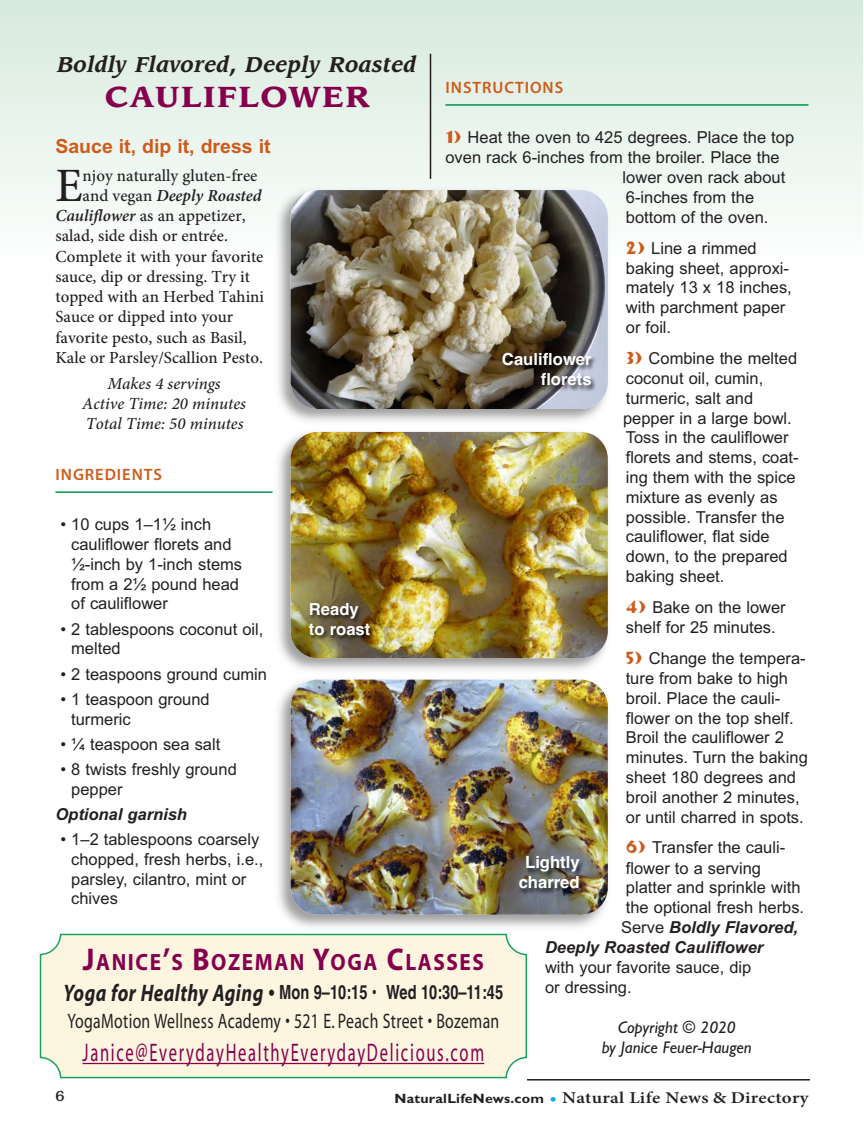
<style>
.page{position:relative;width:864px;height:1134px;background:#fff}
.page>*{position:absolute;margin:0;border:0;box-sizing:border-box;transform-origin:0 0}
.t1{font:500 47.85px "Minion Pro";color:#231f20}
.t2{font:700 28.5px "Leawood";letter-spacing:.07em;color:#85004d;scale:1.05 1}
.t3{font:25.5px "Myriad";letter-spacing:.105em;color:#85004d;scale:.65 1}
.t4{font:700 23.7px "Myriad";letter-spacing:.075em;color:#85004d;scale:.9 1}
.t5{font:21px "Myriad";letter-spacing:.02em;color:#231f20;scale:.75 1}
.t6{font:italic 700 21px "Leawood";letter-spacing:.02em;color:#231f20;scale:.95 1}
.t7{font:700 19.5px "Helvetica";color:#231f20;scale:.75 1}
.t8{font:700 19.5px "Arial";color:#ce5b19}
.t9{font:500 16.8px "Minion Pro";color:#231f20}
.t10{font:italic 500 16.8px/20.2px "Minion Pro";color:#231f20;text-align:center}
.t11{font:italic 16.8px/20.9px "Gill Sans";color:#231f20;text-align:center}
.t12{font:italic 600 16.8px "Minion Pro";color:#231f20}
.t13{font:700 16.65px/20px "Helvetica";color:#fff}
.t14{font:16.5px/19.8px "Arial";color:#231f20}
.t15{font:italic 700 16.5px "Arial";color:#231f20}
.t16{font:600 16.5px "Minion Pro";letter-spacing:.015em;color:#231f20;scale:1.15 1}
.t17{font:600 16.5px "Myriad Pro";letter-spacing:.06em;color:#ce5b19}
.t18{font:500 15px "Bookman";color:#231f20}
.s1{font-family:"Heartwood Display S Si";color:#ce5b19}
.s2{font-weight:400;font-style:normal}
.s3{font-weight:500;font-style:normal}
.s4{font-weight:600;font-style:italic}
.s5{font-size:31.5px}
.s6{font-family:"Myriad";font-style:italic;font-size:24px}
.s7{font-family:"Gill Sans";font-weight:700;font-size:13.5px}
.s8{color:#00aeef}
</style>
<div class="page">
<div style="left:0;top:0;width:864px;height:262px;background:linear-gradient(to bottom,#d7eadc,#fdfefe)"></div>
<hr style="left:55px;top:491px;width:218px;height:2px;background:#009348">
<hr style="left:445px;top:104px;width:363px;height:2px;background:#009348">
<img style="left:271px;top:431px;width:337px;height:239px">
<img style="left:291px;top:432px;width:317px;height:226px;border-radius:27px">
<img style="left:271px;top:183px;width:344px;height:238px">
<img style="left:291px;top:190px;width:317px;height:219px;border-radius:27px">
<img style="left:271px;top:679px;width:337px;height:255px">
<img style="left:291px;top:680px;width:317px;height:235px;border-radius:27px">
<hr style="left:527px;top:1079px;width:283px;height:2px;background:#231f20">
<div style="left:40px;top:934px;width:487px;height:144px;background:#fef5e1"></div>
<hr style="left:83px;top:1063px;width:401px;height:1px;background:#85004d">
<hr style="left:430px;top:54px;width:1px;height:125px;background:#231f20">
<img style="left:863px;top:0;width:1px;height:248px">
<img style="left:295px;top:594px;width:198px;height:115px">
<img style="left:488px;top:847px;width:117px;height:67px">
<img style="left:473px;top:344px;width:142px;height:74px">
<p class="t6" style="left:57px;top:55px;width:380px">Boldly Flavored, Deeply Roasted</p>
<h2 class="t2" style="left:105px;top:85px;width:253px">CAULIFLOWER</h2>
<p class="t8" style="left:55px;top:135px;width:217px">Sauce it, dip it, dress it</p>
<h1 class="t1" style="left:55px;top:167px;width:29px">E</h1>
<p class="t9" style="left:83px;top:169px;width:176px">njoy naturally gluten-free</p>
<p class="t17" style="left:446px;top:78px;width:119px">INSTRUCTIONS</p>
<p class="t14" style="left:445px;top:129px;width:350px"><span class="s1">1)</span> Heat the oven to 425 degrees. Place the top</p>
<p class="t14" style="left:445px;top:149px;width:336px">oven rack 6-inches from the broiler. Place the</p>
<p class="t14" style="left:623px;top:169px;width:164px">lower oven rack about</p>
<p class="t14" style="left:626px;top:189px;width:130px">6-inches from the</p>
<p class="t14" style="left:626px;top:209px;width:144px">bottom of the oven.</p>
<p class="t14" style="left:626px;top:239px;width:167px"><span class="s1">2)</span> Line a rimmed baking sheet, approxi&shy;mately 13 x 18 inches, with parchment paper or foil.</p>
<p class="t14" style="left:623px;top:350px;width:177px"><span class="s1">3)</span> Combine the melted coconut oil, cumin, turmeric, salt and pepper in a large bowl.<br>Toss in the cauliflower florets and stems, coat&shy;ing them with the spice mixture as evenly as possible. Transfer the cauliflower, flat side down, to the prepared baking sheet.</p>
<p class="t14" style="left:626px;top:599px;width:161px"><span class="s1">4)</span> Bake on the lower shelf for 25 minutes.</p>
<p class="t14" style="left:626px;top:650px;width:184px"><span class="s1">5)</span> Change the tempera&shy;ture from bake to high broil. Place the cauli&shy;flower on the top shelf.<br>Broil the cauliflower 2 minutes. Turn the baking sheet 180 degrees and broil another 2 minutes, or until charred in spots.</p>
<p class="t14" style="left:626px;top:839px;width:161px"><span class="s1">6)</span> Transfer the cauli-</p>
<p class="t14" style="left:626px;top:859px;width:137px">flower to a serving</p>
<p class="t14" style="left:626px;top:879px;width:176px">platter and sprinkle with</p>
<p class="t14" style="left:626px;top:899px;width:180px">the optional fresh herbs.</p>
<p class="t15" style="left:621px;top:921px;width:178px"><span class="s2">Serve</span> Boldly Flavored,</p>
<p class="t15" style="left:545px;top:941px;width:220px">Deeply Roasted Cauliflower</p>
<p class="t14" style="left:545px;top:958px;width:208px">with your favorite sauce, dip or dressing.</p>
<p class="t11" style="left:602px;top:1018px;width:152px">Copyright © 2020<br>by Janice Feuer-Haugen</p>
<p class="t12" style="left:83px;top:189px;width:181px"><span class="s3">and vegan</span> Deeply Roasted</p>
<p class="t9" style="left:55px;top:209px;width:192px"><span class="s4">Cauliflower</span> as an appetizer,</p>
<p class="t9" style="left:55px;top:230px;width:174px">salad, side dish or entrée.</p>
<p class="t9" style="left:55px;top:250px;width:210px">Complete it with your favorite</p>
<p class="t9" style="left:55px;top:270px;width:196px">sauce, dip or dressing. Try it</p>
<p class="t9" style="left:55px;top:290px;width:210px">topped with an Herbed Tahini</p>
<p class="t9" style="left:55px;top:311px;width:179px">Sauce or dipped into your</p>
<p class="t9" style="left:55px;top:331px;width:193px">favorite pesto, such as Basil,</p>
<p class="t9" style="left:55px;top:351px;width:209px">Kale or Parsley/Scallion Pesto.</p>
<p class="t10" style="left:82px;top:375px;width:165px">Makes 4 servings<br>Active Time: 20 minutes<br>Total Time: 50 minutes</p>
<p class="t17" style="left:56px;top:465px;width:108px">INGREDIENTS</p>
<p class="t14" style="left:71px;top:516px;width:173px;text-indent:-11px">• 10 cups 1–1½ inch cauliflower florets and ½-inch by 1-inch stems from a 2½ pound head of cauliflower</p>
<p class="t14" style="left:71px;top:620px;width:194px;text-indent:-11px">• 2 tablespoons coconut oil, melted</p>
<p class="t14" style="left:61px;top:665px;width:208px">• 2 teaspoons ground cumin</p>
<p class="t14" style="left:71px;top:691px;width:140px;text-indent:-11px">• 1 teaspoon ground turmeric</p>
<p class="t14" style="left:61px;top:736px;width:161px">• ¼ teaspoon sea salt</p>
<p class="t14" style="left:71px;top:761px;width:167px;text-indent:-11px">• 8 twists freshly ground pepper</p>
<p class="t15" style="left:55px;top:808px;width:133px">Optional garnish</p>
<p class="t14" style="left:71px;top:831px;width:194px;text-indent:-11px">• 1–2 tablespoons coarsely chopped, fresh herbs, i.e., parsley, cilantro, mint or chives</p>
<p class="t13" style="left:502px;top:351px;width:91px;text-align:right">Cauliflower florets</p>
<p class="t13" style="left:309px;top:601px;width:63px">Ready to roast</p>
<p class="t13" style="left:519px;top:854px;width:63px;text-align:center">Lightly charred</p>
<h3 class="t4" style="left:83px;top:953px;width:447px"><span class="s5">J</span>ANICE<span class="s5">’</span>S <span class="s5">B</span>OZEMAN <span class="s5">Y</span>OGA <span class="s5">C</span>LASSES</h3>
<p class="t7" style="left:64px;top:985px;width:588px"><span class="s6">Yoga for Healthy Aging •</span> Mon 9–10:15 • Wed 10:30–11:45</p>
<p class="t5" style="left:67px;top:1013px;width:577px">YogaMotion Wellness Academy • 521 E. Peach Street • Bozeman</p>
<h3 class="t3" style="left:83px;top:1043px;width:619px">Janice@EverydayHealthyEverydayDelicious.com</h3>
<p class="t18" style="left:56px;top:1090px;width:11px">6</p>
<p class="t16" style="left:395px;top:1087px;width:361px"><span class="s7">NaturalLifeNews.com</span> <span class="s8">•</span> Natural Life News &amp; Directory</p>
</div>
